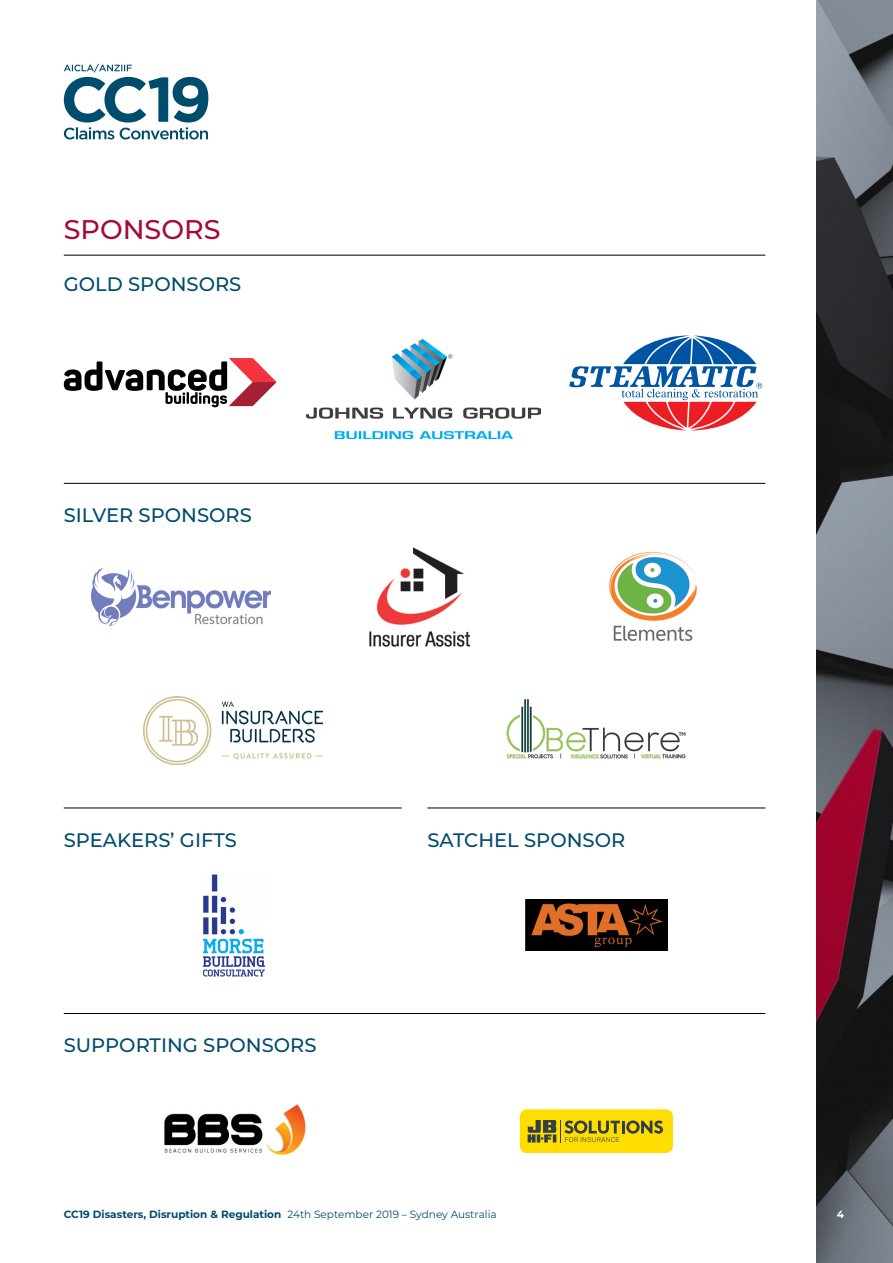
<style>
.page{position:relative;width:893px;height:1263px;background:#fff}
.page>*{position:absolute;margin:0;border:0;box-sizing:border-box;transform-origin:0 0}
.t1{font:500 27px "Montserrat";color:#a30c33}
.t2{font:500 19.5px "Montserrat";color:#004c6c}
.t3{font:700 10.5px "Montserrat";color:#004c6c}
.t4{font:700 10.5px "Montserrat";color:#fff}
.t5{font:6.15px "Galaxie Polaris";letter-spacing:.04em;color:#323e48}
.s1{font-weight:400}
</style>
<div class="page">
<img style="left:816px;top:0;width:77px;height:1263px">
<svg style="left:64px;top:64px;width:144px;height:76px"></svg>
<img style="left:202px;top:874px;width:63px;height:103px">
<img style="left:525px;top:900px;width:143px;height:51px">
<hr style="left:64px;top:483px;width:701px;height:1px;background:#000">
<hr style="left:64px;top:255px;width:701px;height:1px;background:#000">
<img style="left:164px;top:1104px;width:142px;height:56px">
<div style="left:520px;top:1109px;width:153px;height:44px;background:#fd0;border-radius:7px"></div>
<svg style="left:528px;top:1120px;width:135px;height:22px"></svg>
<hr style="left:64px;top:1013px;width:701px;height:1px;background:#000">
<hr style="left:64px;top:807px;width:338px;height:1px;background:#000">
<hr style="left:427px;top:807px;width:338px;height:1px;background:#000">
<img style="left:609px;top:551px;width:88px;height:90px">
<img style="left:91px;top:568px;width:179px;height:57px">
<img style="left:369px;top:547px;width:102px;height:100px">
<img style="left:144px;top:696px;width:178px;height:68px">
<img style="left:506px;top:699px;width:180px;height:60px">
<svg style="left:64px;top:358px;width:212px;height:49px"></svg>
<svg style="left:569px;top:335px;width:194px;height:96px"></svg>
<img style="left:306px;top:338px;width:234px;height:101px">
<h1 class="t1" style="left:64px;top:210px;width:158px">SPONSORS</h1>
<p class="t2" style="left:64px;top:270px;width:179px">GOLD SPONSORS</p>
<p class="t2" style="left:64px;top:501px;width:189px">SILVER SPONSORS</p>
<p class="t2" style="left:64px;top:826px;width:175px">SPEAKERS’ GIFTS</p>
<p class="t2" style="left:427px;top:826px;width:199px">SATCHEL SPONSOR</p>
<p class="t2" style="left:64px;top:1032px;width:254px">SUPPORTING SPONSORS</p>
<p class="t5" style="left:565px;top:1135px;width:57px">FOR INSURANCE</p>
<p class="t3" style="left:64px;top:1206px;width:434px">CC19 Disasters, Disruption &amp; Regulation <span class="s1">24th September 2019 – Sydney Australia</span></p>
<p class="t4" style="left:837px;top:1206px;width:9px">4</p>
</div>
